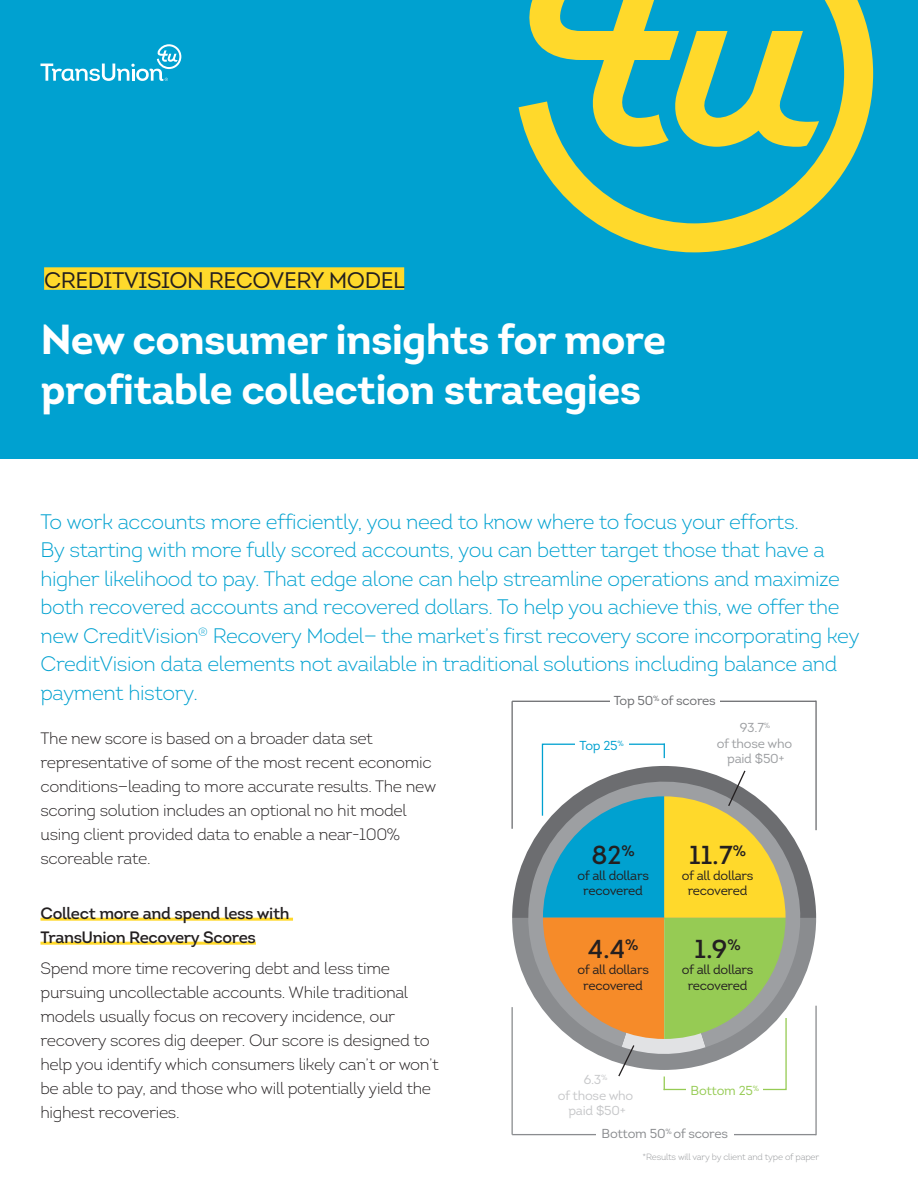
<style>
.page{position:relative;width:918px;height:1188px;background:#fff}
.page>*{position:absolute;margin:0;border:0;box-sizing:border-box;transform-origin:0 0}
.t1{font:700 42px/49.5px "Intro";letter-spacing:-.02em;color:#fff}
.t2{font:600 25.95px "Intro";color:#231f20}
.t3{font:22.5px "Intro";letter-spacing:-.02em;color:#231f20}
.t4{font:300 21px/28.5px "Intro";letter-spacing:-.02em;color:#00a1d0}
.t5{font:300 16.5px/24px "Intro";letter-spacing:-.02em;color:#231f20}
.t6{font:600 16.5px/24px "Intro";letter-spacing:-.02em;color:#231f20}
.t7{font:13.05px/15.6px "Intro";letter-spacing:-.02em;color:#231f20;text-align:center}
.t8{font:13.05px/15.6px "Intro";letter-spacing:-.02em;color:#9d9fa2;text-align:center}
.t9{font:13.05px/15.6px "Intro";letter-spacing:-.02em;color:#c7c8ca;text-align:center}
.t10{font:13.05px "Intro";letter-spacing:-.02em;color:#8a8c8f}
.t11{font:13.05px "Intro";letter-spacing:-.02em;color:#6c6d70}
.t12{font:13.05px "Intro";letter-spacing:-.02em;color:#96cb54}
.t13{font:13.05px "Intro";color:#00a1d0}
.t14{font:300 9px "Intro";letter-spacing:-.02em;color:#939598}
</style>
<div class="page">
<div style="left:0;top:0;width:918px;height:459px;background:#00a1d0"></div>
<hr style="left:40px;top:918px;width:253px;height:3px;background:#ffd92b">
<hr style="left:40px;top:942px;width:216px;height:3px;background:#ffd92b">
<svg style="left:512px;top:828px;width:305px;height:179px"></svg>
<hr style="left:512px;top:701px;width:1px;height:128px;background:#6c6d70">
<hr style="left:512px;top:701px;width:304px;height:1px;background:#6c6d70">
<hr style="left:815px;top:701px;width:2px;height:129px;background:#6c6d70">
<div style="left:610px;top:692px;width:110px;height:15px;background:#fff"></div>
<hr style="left:512px;top:1007px;width:1px;height:128px;background:#8a8c8f">
<hr style="left:512px;top:1134px;width:304px;height:1px;background:#8a8c8f">
<hr style="left:815px;top:1006px;width:2px;height:129px;background:#8a8c8f">
<svg style="left:541px;top:743px;width:246px;height:348px"></svg>
<div style="left:596px;top:1129px;width:137px;height:10px;background:#fff"></div>
<div style="left:44px;top:267px;width:360px;height:23px;background:#ffd92b"></div>
<svg style="left:40px;top:44px;width:141px;height:37px"></svg>
<svg style="left:519px;top:0;width:354px;height:252px"></svg>
<svg style="left:673px;top:31px;width:146px;height:116px"></svg>
<h3 class="t3" style="left:44px;top:266px;width:362px">CREDITVISION RECOVERY MODEL</h3>
<h1 class="t1" style="left:40px;top:315px;width:627px">New consumer insights for more profitable collection strategies</h1>
<p class="t4" style="left:40px;top:507px;width:821px">To work accounts more efficiently, you need to know where to focus your efforts.<br>By starting with more fully scored accounts, you can better target those that have a higher likelihood to pay. That edge alone can help streamline operations and maximize both recovered accounts and recovered dollars. To help you achieve this, we offer the new CreditVision<sup>®</sup> Recovery Model— the market’s first recovery score incorporating key CreditVision data elements not available in traditional solutions including balance and payment history.</p>
<p class="t11" style="left:614px;top:693px;width:103px">Top 50<sup>%</sup> of scores</p>
<p class="t5" style="left:40px;top:726px;width:397px">The new score is based on a broader data set representative of some of the most recent economic conditions—leading to more accurate results. The new scoring solution includes an optional no hit model using client provided data to enable a near-100% scoreable rate.</p>
<p class="t6" style="left:40px;top:901px;width:251px">Collect more and spend less with<br>TransUnion Recovery Scores</p>
<p class="t5" style="left:40px;top:956px;width:400px">Spend more time recovering debt and less time pursuing uncollectable accounts. While traditional models usually focus on recovery incidence, our recovery scores dig deeper. Our score is designed to help you identify which consumers likely can’t or won’t be able to pay, and those who will potentially yield the highest recoveries.</p>
<p class="t13" style="left:580px;top:737px;width:46px">Top 25<sup>%</sup></p>
<h2 class="t2" style="left:592px;top:839px;width:45px">82<sup>%</sup></h2>
<p class="t7" style="left:577px;top:867px;width:73px">of all dollars recovered</p>
<h2 class="t2" style="left:588px;top:933px;width:52px">4.4<sup>%</sup></h2>
<p class="t7" style="left:577px;top:962px;width:73px">of all dollars recovered</p>
<p class="t9" style="left:558px;top:1072px;width:77px">6.3<sup>%<br></sup>of those who paid $50+</p>
<p class="t8" style="left:717px;top:720px;width:77px">93.7<sup>%<br></sup>of those who paid $50+</p>
<h2 class="t2" style="left:689px;top:839px;width:58px">11.7<sup>%</sup></h2>
<p class="t7" style="left:682px;top:867px;width:73px">of all dollars recovered</p>
<h2 class="t2" style="left:695px;top:933px;width:48px">1.9<sup>%</sup></h2>
<p class="t7" style="left:682px;top:962px;width:73px">of all dollars recovered</p>
<p class="t12" style="left:691px;top:1083px;width:70px">Bottom 25<sup>%</sup></p>
<p class="t10" style="left:602px;top:1126px;width:128px">Bottom 50<sup>%</sup> of scores</p>
<p class="t14" style="left:643px;top:1151px;width:178px">*Results will vary by client and type of paper</p>
</div>
